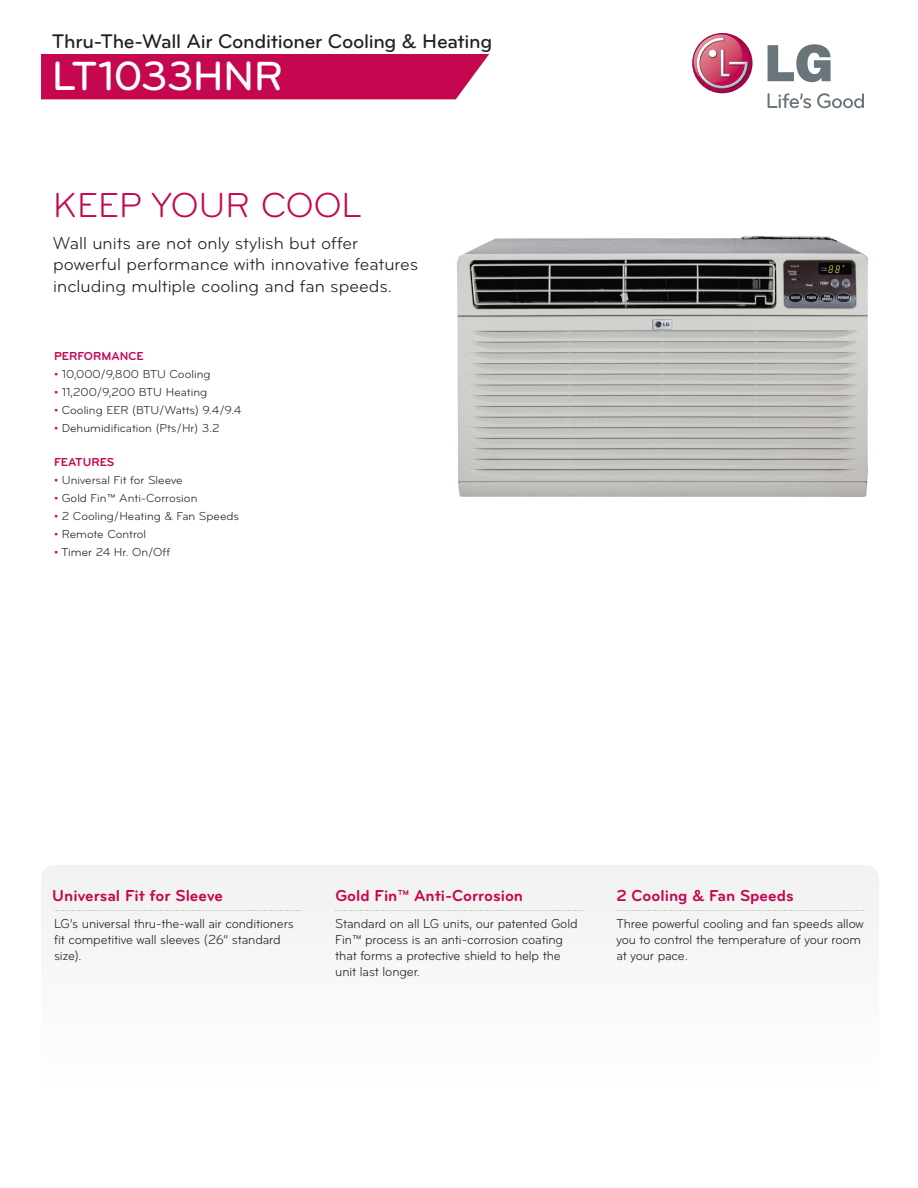
<style>
.page{position:relative;width:918px;height:1188px;background:#fff}
.page>*{position:absolute;margin:0;border:0;box-sizing:border-box;transform-origin:0 0}
.t1{font:500 42.3px "Bryant LG";letter-spacing:-.02em;color:#fff}
.t2{font:36px "Bryant LG";color:#c50750}
.t3{font:500 20.55px "Bryant LG";letter-spacing:-.015em;color:#231f20}
.t4{font:18px/21.6px "Bryant LG";color:#231f20}
.t5{font:700 16.5px "Bryant LG";color:#c50750}
.t6{font:13.5px/16.2px "Bryant LG";letter-spacing:-.01em;color:#231f20;scale:.95 1}
.t7{font:12px "Bryant LG";color:#231f20}
.t8{font:700 12px "Bryant LG";color:#c50750}
.s1{color:#c50750}
</style>
<div class="page">
<div style="left:41px;top:865px;width:838px;height:235px;background:#f8f8f8;border-radius:14px"></div>
<div style="left:41px;top:54px;width:448px;height:45px;background:#c50750"></div>
<div style="left:692px;top:33px;width:60px;height:60px;background:#a40646;border-radius:30px"></div>
<svg style="left:692px;top:34px;width:57px;height:56px"></svg>
<svg style="left:768px;top:44px;width:63px;height:38px"></svg>
<svg style="left:768px;top:93px;width:43px;height:15px"></svg>
<svg style="left:817px;top:93px;width:47px;height:15px"></svg>
<svg style="left:54px;top:910px;width:248px;height:1px"></svg>
<svg style="left:617px;top:910px;width:247px;height:1px"></svg>
<svg style="left:336px;top:910px;width:247px;height:1px"></svg>
<img style="left:457px;top:236px;width:411px;height:261px">
<h3 class="t3" style="left:52px;top:29px;width:442px">Thru-The-Wall Air Conditioner Cooling &amp; Heating</h3>
<h1 class="t1" style="left:52px;top:50px;width:233px">LT1033HNR</h1>
<h2 class="t2" style="left:53px;top:184px;width:310px">KEEP YOUR COOL</h2>
<h3 class="t4" style="left:53px;top:232px;width:366px">Wall units are not only stylish but offer powerful performance with innovative features including multiple cooling and fan speeds.</h3>
<p class="t8" style="left:54px;top:349px;width:91px">PERFORMANCE</p>
<p class="t7" style="left:54px;top:367px;width:158px"><span class="s1">•</span> 10,000/9,800 BTU Cooling</p>
<p class="t7" style="left:54px;top:385px;width:155px"><span class="s1">•</span> 11,200/9,200 BTU Heating</p>
<p class="t7" style="left:54px;top:403px;width:189px"><span class="s1">•</span> Cooling EER (BTU/Watts) 9.4/9.4</p>
<p class="t7" style="left:54px;top:421px;width:167px"><span class="s1">•</span> Dehumidification (Pts/Hr) 3.2</p>
<p class="t8" style="left:54px;top:455px;width:62px">FEATURES</p>
<p class="t7" style="left:54px;top:473px;width:130px"><span class="s1">•</span> Universal Fit for Sleeve</p>
<p class="t7" style="left:54px;top:491px;width:145px"><span class="s1">•</span> Gold Fin™ Anti-Corrosion</p>
<p class="t7" style="left:54px;top:509px;width:187px"><span class="s1">•</span> 2 Cooling/Heating &amp; Fan Speeds</p>
<p class="t7" style="left:54px;top:527px;width:94px"><span class="s1">•</span> Remote Control</p>
<p class="t7" style="left:54px;top:545px;width:118px"><span class="s1">•</span> Timer 24 Hr. On/Off</p>
<p class="t5" style="left:52px;top:886px;width:172px">Universal Fit for Sleeve</p>
<p class="t5" style="left:335px;top:886px;width:189px">Gold Fin™ Anti-Corrosion</p>
<p class="t5" style="left:617px;top:886px;width:179px">2 Cooling &amp; Fan Speeds</p>
<p class="t6" style="left:54px;top:915px;width:254px">LG’s universal thru-the-wall air conditioners fit competitive wall sleeves (26” standard size).</p>
<p class="t6" style="left:335px;top:915px;width:257px">Standard on all LG units, our patented Gold Fin™ process is an anti-corrosion coating that forms a protective shield to help the unit last longer.</p>
<p class="t6" style="left:617px;top:915px;width:262px">Three powerful cooling and fan speeds allow you to control the temperature of your room at your pace.</p>
</div>
